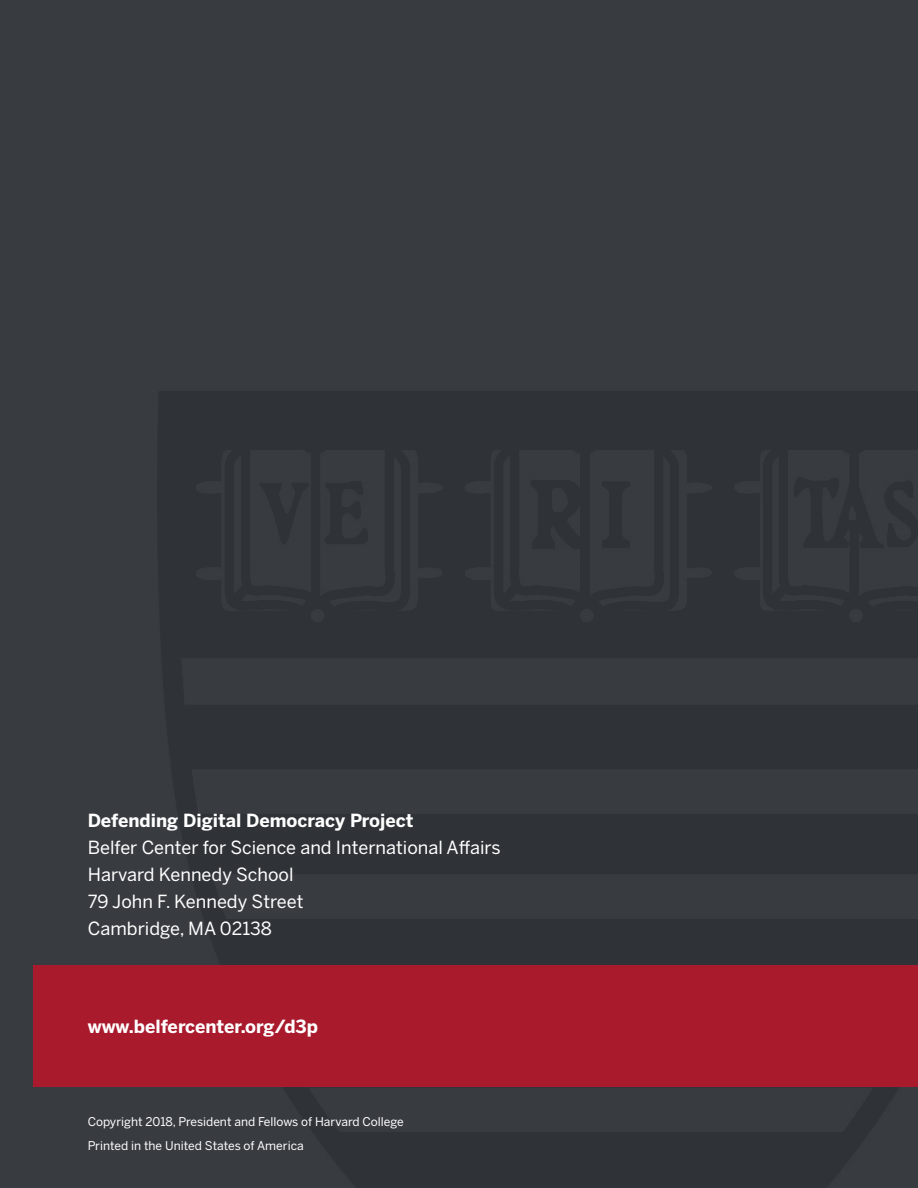
<style>
.page{position:relative;width:918px;height:1188px;background:#383c41}
.page>*{position:absolute;margin:0;border:0;box-sizing:border-box;transform-origin:0 0}
.t1{font:18px/27px "Benton Sans";color:#fff}
.t2{font:700 18px "Benton Sans";color:#fff}
.t3{font:12px/24px "Benton Sans";color:#fff}
</style>
<div class="page">
<div style="left:34px;top:965px;width:884px;height:122px;background:#a91a2d"></div>
<p class="t2" style="left:88px;top:810px;width:327px">Defending Digital Democracy Project</p>
<p class="t1" style="left:88px;top:834px;width:414px">Belfer Center for Science and International Affairs<br>Harvard Kennedy School<br>79 John F. Kennedy Street<br>Cambridge, MA 02138</p>
<p class="t2" style="left:88px;top:1016px;width:232px">www.belfercenter.org/d3p</p>
<p class="t3" style="left:88px;top:1110px;width:317px">Copyright 2018, President and Fellows of Harvard College<br>Printed in the United States of America</p>
</div>
